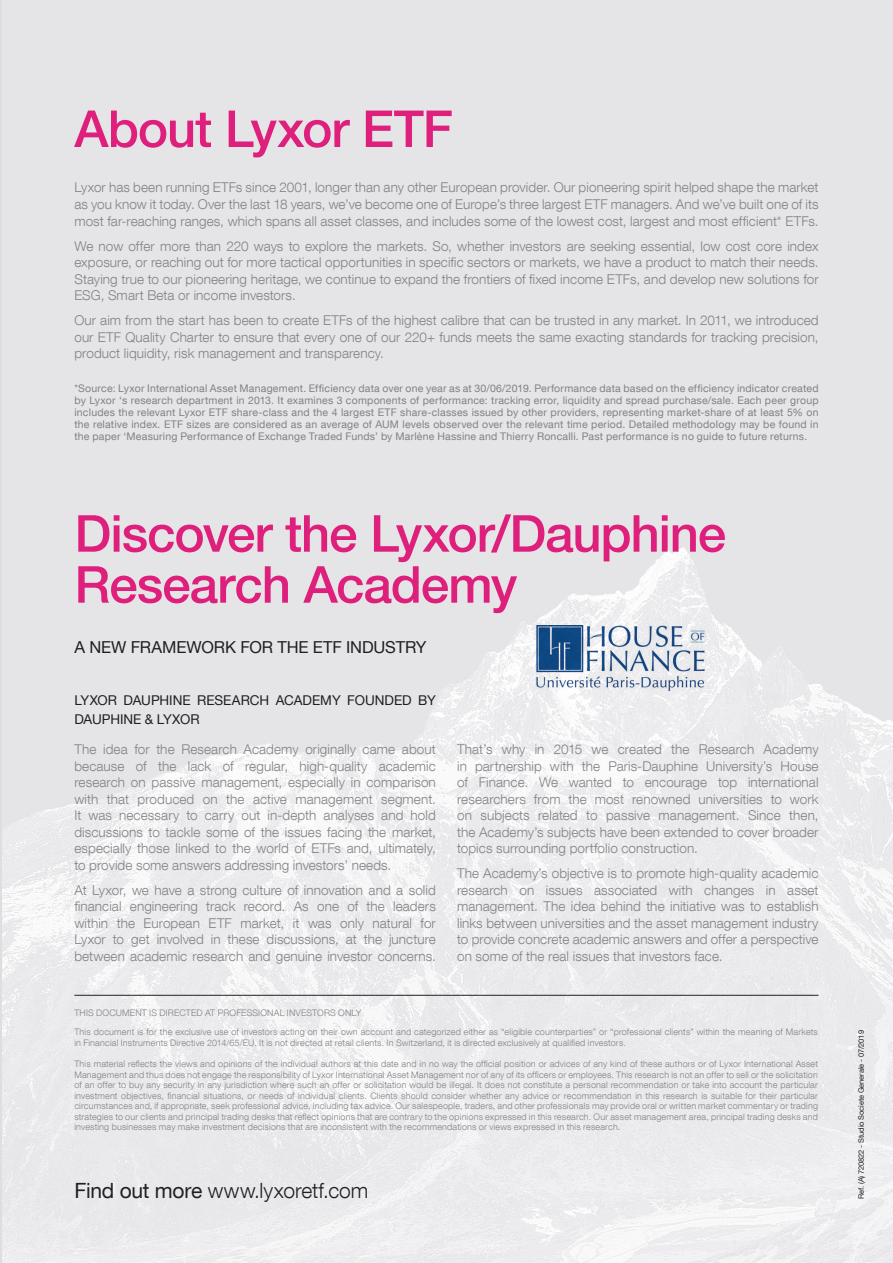
<style>
.page{position:relative;width:893px;height:1263px;background:#fff}
.page>*{position:absolute;margin:0;border:0;box-sizing:border-box;transform-origin:0 0}
.Heading_1_-_Question{font:500 51px/51px "Helvetica Neue LT Com";letter-spacing:-.02em;color:#df1f7c}
.t1{font:300 21px "Helvetica Neue LT Com";color:#231f20}
.Heading_3{font:16.5px "Helvetica Neue LT Com";letter-spacing:-.01em;color:#231f20}
.Body_-_9pt_11pt{font:300 13.5px/16.5px "Helvetica Neue LT Com";letter-spacing:.005em;color:#808285;text-align:justify}
.Heading_3-2{font:13.5px/19.5px "Helvetica Neue LT Com";letter-spacing:-.005em;color:#231f20}
.GRAPH_source{font:10.5px/12px "Helvetica Neue LT Com";letter-spacing:.02em;color:#808285;text-align:justify}
.Footnote{font:300 9px/10.5px "Helvetica Neue LT Com";letter-spacing:.02em;color:#808285}
.t2{font:7.5px "Helvetica Neue LT Com";letter-spacing:-.015em;color:#231f20}
.s1{font-weight:400}
</style>
<div class="page">
<img style="left:2px;top:0;width:891px;height:1263px">
<img style="left:536px;top:625px;width:169px;height:65px">
<hr style="left:74px;top:995px;width:745px;height:1px;background:#231f20">
<p class="Heading_1_-_Question" style="left:74px;top:103px;width:380px">About Lyxor ETF</p>
<p class="Body_-_9pt_11pt" style="left:74px;top:179px;width:746px">Lyxor has been running ETFs since 2001, longer than any other European provider. Our pioneering spirit helped shape the market as you know it today. Over the last 18 years, we’ve become one of Europe’s three largest ETF managers. And we’ve built one of its most far-reaching ranges, which spans all asset classes, and includes some of the lowest cost, largest and most efficient* ETFs.</p>
<p class="Body_-_9pt_11pt" style="left:74px;top:237px;width:746px">We now offer more than 220 ways to explore the markets. So, whether investors are seeking essential, low cost core index exposure, or reaching out for more tactical opportunities in specific sectors or markets, we have a product to match their needs.<br>Staying true to our pioneering heritage, we continue to expand the frontiers of fixed income ETFs, and develop new solutions for ESG, Smart Beta or income investors.</p>
<p class="Body_-_9pt_11pt" style="left:74px;top:312px;width:746px">Our aim from the start has been to create ETFs of the highest calibre that can be trusted in any market. In 2011, we introduced our ETF Quality Charter to ensure that every one of our 220+ funds meets the same exacting standards for tracking precision, product liquidity, risk management and transparency.</p>
<p class="GRAPH_source" style="left:74px;top:382px;width:746px">*Source: Lyxor International Asset Management. Efficiency data over one year as at 30/06/2019. Performance data based on the efficiency indicator created by Lyxor ‘s research department in 2013. It examines 3 components of performance: tracking error, liquidity and spread purchase/sale. Each peer group includes the relevant Lyxor ETF share-class and the 4 largest ETF share-classes issued by other providers, representing market-share of at least 5% on the relative index. ETF sizes are considered as an average of AUM levels observed over the relevant time period. Detailed methodology may be found in the paper ‘Measuring Performance of Exchange Traded Funds’ by Marlène Hassine and Thierry Roncalli. Past performance is no guide to future returns.</p>
<p class="Heading_1_-_Question" style="left:74px;top:507px;width:653px">Discover the Lyxor/Dauphine<br>Research Academy</p>
<p class="Heading_3" style="left:74px;top:637px;width:354px">A NEW FRAMEWORK FOR THE ETF INDUSTRY</p>
<p class="Heading_3-2" style="left:74px;top:690px;width:363px">LYXOR DAUPHINE RESEARCH ACADEMY FOUNDED BY<br>DAUPHINE &amp; LYXOR</p>
<p class="Body_-_9pt_11pt" style="left:74px;top:741px;width:363px">The idea for the Research Academy originally came about because of the lack of regular, high-quality academic research on passive management, especially in comparison with that produced on the active management segment.<br>It was necessary to carry out in-depth analyses and hold discussions to tackle some of the issues facing the market, especially those linked to the world of ETFs and, ultimately, to provide some answers addressing investors’ needs.</p>
<p class="Body_-_9pt_11pt" style="left:74px;top:882px;width:363px">At Lyxor, we have a strong culture of innovation and a solid financial engineering track record. As one of the leaders within the European ETF market, it was only natural for Lyxor to get involved in these discussions, at the juncture between academic research and genuine investor concerns.</p>
<p class="Body_-_9pt_11pt" style="left:457px;top:741px;width:363px">That’s why in 2015 we created the Research Academy in partnership with the Paris-Dauphine University’s House of Finance. We wanted to encourage top international researchers from the most renowned universities to work on subjects related to passive management. Since then, the Academy’s subjects have been extended to cover broader topics surrounding portfolio construction.</p>
<p class="Body_-_9pt_11pt" style="left:457px;top:865px;width:363px">The Academy’s objective is to promote high-quality academic research on issues associated with changes in asset management. The idea behind the initiative was to establish links between universities and the asset management industry to provide concrete academic answers and offer a perspective on some of the real issues that investors face.</p>
<p class="Footnote" style="left:74px;top:1007px;width:288px">THIS DOCUMENT IS DIRECTED AT PROFESSIONAL INVESTORS ONLY</p>
<p class="Footnote" style="left:74px;top:1026px;width:745px">This document is for the exclusive use of investors acting on their own account and categorized either as “eligible counterparties” or “professional clients” within the meaning of Markets in Financial Instruments Directive 2014/65/EU. It is not directed at retail clients. In Switzerland, it is directed exclusively at qualified investors.</p>
<p class="Footnote" style="left:74px;top:1058px;width:745px;text-align:justify">This material reflects the views and opinions of the individual authors at this date and in no way the official position or advices of any kind of these authors or of Lyxor International Asset Management and thus does not engage the responsibility of Lyxor International Asset Management nor of any of its officers or employees. This research is not an offer to sell or the solicitation of an offer to buy any security in any jurisdiction where such an offer or solicitation would be illegal. It does not constitute a personal recommendation or take into account the particular investment objectives, financial situations, or needs of individual clients. Clients should consider whether any advice or recommendation in this research is suitable for their particular circumstances and, if appropriate, seek professional advice, including tax advice. Our salespeople, traders, and other professionals may provide oral or written market commentary or trading strategies to our clients and principal trading desks that reflect opinions that are contrary to the opinions expressed in this research. Our asset management area, principal trading desks and investing businesses may make investment decisions that are inconsistent with the recommendations or views expressed in this research.</p>
<p class="t1" style="left:74px;top:1177px;width:295px"><span class="s1">Find out more</span> www.lyxoretf.com</p>
<p class="t2" style="left:856px;top:1199px;width:170px;rotate:-90deg">Ref. (A) 720822 - Studio Societe Generale - 07/2019</p>
</div>
